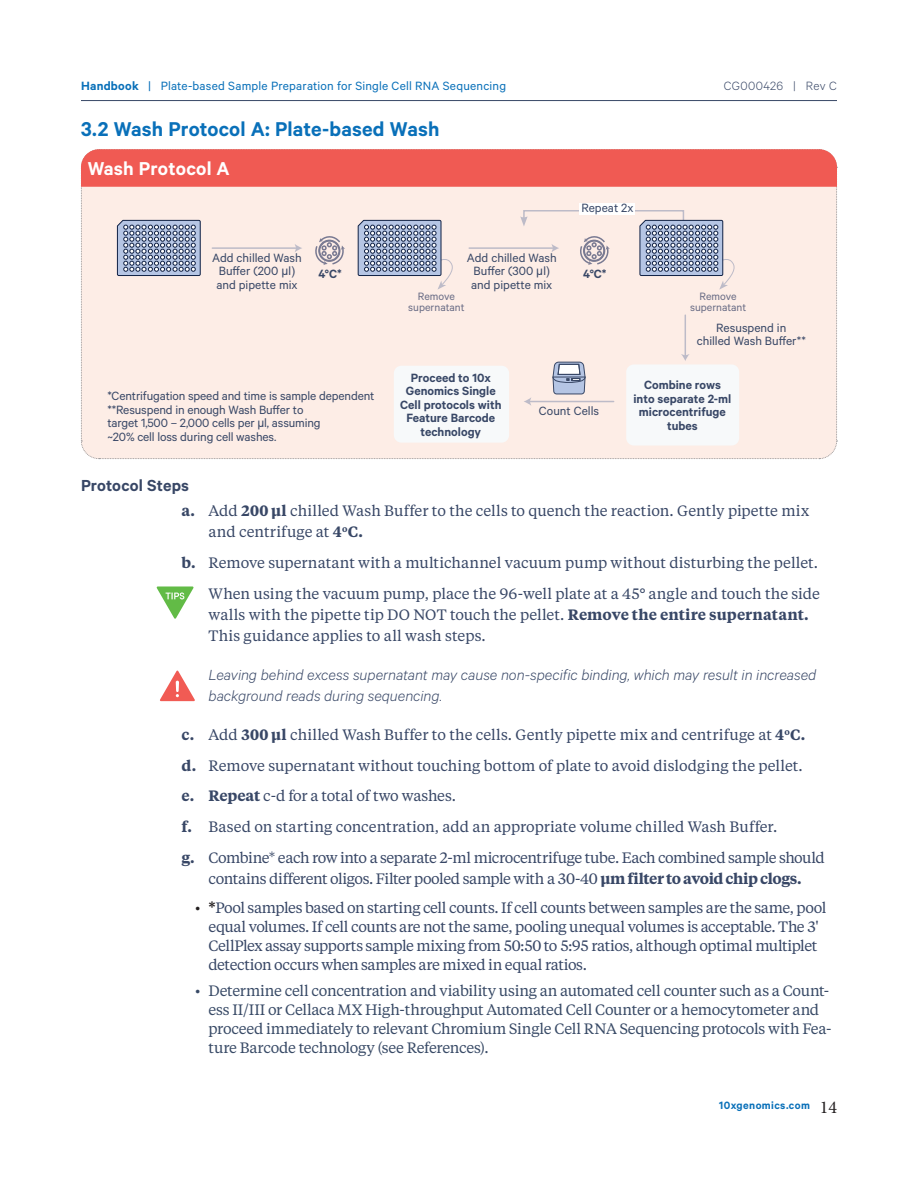
<style>
.page{position:relative;width:918px;height:1188px;background:#fff}
.page>*{position:absolute;margin:0;border:0;box-sizing:border-box;transform-origin:0 0}
.Section_Header{font:600 22.5px "Calibre";letter-spacing:.005em;color:#0970b9}
.IO_-_header{font:600 21px "Calibre";letter-spacing:.01em;color:#fff}
.Section_Subheader{font:600 18px "Calibre";letter-spacing:.01em;color:#384766}
.t1{font:18px "Minion Pro";color:#231f20}
.Critical_Step{font:italic 300 16.5px/21px "Calibre";letter-spacing:-.005em;color:#384766}
.Body_Copy_2nd_Leve{font:15px/21px "Tiempos Text";letter-spacing:-.01em;color:#384766}
.t2{font:15px/19.2px "Tiempos Text";letter-spacing:-.02em;color:#384a66}
.Body_Copy_2nd_Leve-2{font:15px/21px "Tiempos Text";letter-spacing:-.03em;color:#384766;text-align:center}
.IO_-_instructions{font:13.5px/13.5px "Calibre";letter-spacing:-.01em;color:#384766;text-align:center}
.IO_-_description{font:600 13.5px/13.5px "Calibre";color:#384766;text-align:center}
.t3{font:13.5px "Calibre";letter-spacing:.015em;color:#0970b9}
.t4{font:300 13.5px "Calibre";letter-spacing:.02em;color:#384766}
.IO_-_remove{font:12px/10.5px "Calibre";color:#696c85;text-align:center}
.t5{font:600 12px "Calibre";letter-spacing:.035em;color:#0970b9}
.s1{font-weight:600}
.s2{font-family:"Arial";font-size:12px}
.s3{color:#231f20}
.s4{font-weight:600;color:#231f20}
</style>
<div class="page">
<hr style="left:81px;top:100px;width:756px;height:1px;background:#384766">
<svg style="left:157px;top:586px;width:36px;height:33px"></svg>
<svg style="left:160px;top:671px;width:35px;height:30px"></svg>
<svg style="left:81px;top:149px;width:757px;height:310px;background:#f2d6d2"></svg>
<p class="t3" style="left:81px;top:78px;width:427px"><span class="s1">Handbook</span> | Plate-based Sample Preparation for Single Cell RNA Sequencing</p>
<p class="t4" style="left:724px;top:78px;width:115px">CG000426 | Rev C</p>
<p class="Section_Header" style="left:81px;top:116px;width:360px">3.2 Wash Protocol A: Plate-based Wash</p>
<p class="IO_-_header" style="left:88px;top:156px;width:143px">Wash Protocol A</p>
<p class="IO_-_instructions" style="left:212px;top:250px;width:91px">Add chilled Wash<br>Buffer (200 <span class="s2">μl) </span>and pipette mix</p>
<p class="IO_-_description" style="left:318px;top:266px;width:25px">4°C*</p>
<p class="IO_-_instructions" style="left:107px;top:389px;width:269px;text-align:left">*Centrifugation speed and time is sample dependent **Resuspend in enough Wash Buffer to<br>target 1,500 – 2,000 cells per <span class="s2">μ</span>l, assuming<br>~20% cell loss during cell washes.</p>
<p class="IO_-_instructions" style="left:581px;top:201px;width:54px">Repeat 2x</p>
<p class="IO_-_instructions" style="left:467px;top:250px;width:91px">Add chilled Wash<br>Buffer (300 <span class="s2">μl) </span>and pipette mix</p>
<p class="IO_-_description" style="left:583px;top:266px;width:25px">4°C*</p>
<p class="IO_-_remove" style="left:408px;top:291px;width:58px">Remove supernatant</p>
<p class="IO_-_remove" style="left:690px;top:291px;width:58px">Remove supernatant</p>
<p class="IO_-_description" style="left:400px;top:370px;width:103px">Proceed to 10x<br>Genomics Single<br>Cell protocols with<br>Feature Barcode technology</p>
<p class="IO_-_instructions" style="left:539px;top:404px;width:62px">Count Cells</p>
<p class="IO_-_instructions" style="left:697px;top:320px;width:111px">Resuspend in<br>chilled Wash Buffer**</p>
<p class="IO_-_description" style="left:634px;top:378px;width:99px">Combine rows into separate 2-ml microcentrifuge tubes</p>
<p class="Section_Subheader" style="left:81px;top:475px;width:110px">Protocol Steps</p>
<p class="Body_Copy_2nd_Leve" style="left:209px;top:500px;width:602px;text-indent:-27px"><span class="s1">a.</span> Add <span class="s1">200 μl</span> chilled Wash Buffer to the cells to quench the reaction. Gently pipette mix and centrifuge at <span class="s1">4</span><sup>o</sup><span class="s1">C.</span></p>
<p class="Body_Copy_2nd_Leve" style="left:182px;top:552px;width:638px"><span class="s1">b.</span> Remove supernatant with a multichannel vacuum pump without disturbing the pellet.</p>
<p class="Body_Copy_2nd_Leve" style="left:209px;top:582px;width:613px">When using the vacuum pump, place the 96-well plate at a 45<span class="s1">°</span> angle and touch the side walls with the pipette tip DO NOT touch the pellet. <span class="s1">Remove the entire supernatant.<br></span>This guidance applies to all wash steps.</p>
<p class="Critical_Step" style="left:209px;top:664px;width:609px">Leaving behind excess supernatant may cause non-specific binding, which may result in increased background reads during sequencing.</p>
<p class="Body_Copy_2nd_Leve" style="left:182px;top:723px;width:625px"><span class="s1">c.</span> Add <span class="s1">300 μl</span> chilled Wash Buffer to the cells. Gently pipette mix and centrifuge at <span class="s1">4</span><sup>o</sup><span class="s1">C.</span></p>
<p class="Body_Copy_2nd_Leve" style="left:182px;top:754px;width:623px"><span class="s1">d.</span> Remove supernatant without touching bottom of plate to avoid dislodging the pellet.</p>
<p class="Body_Copy_2nd_Leve" style="left:182px;top:785px;width:276px"><span class="s1">e. Repeat</span> c-d for a total of two washes.</p>
<p class="Body_Copy_2nd_Leve" style="left:182px;top:816px;width:598px"><span class="s1">f.</span> Based on starting concentration, add an appropriate volume chilled Wash Buffer.</p>
<p class="Body_Copy_2nd_Leve-2" style="left:182px;top:846px;width:645px"><span class="s1">g.</span> Combine* each row into a separate 2-ml microcentrifuge tube. Each combined sample should contains different oligos. Filter pooled sample with a 30-40 <span class="s1">µm filter to avoid chip clogs.</span></p>
<p class="Body_Copy_2nd_Leve" style="left:209px;top:897px;width:619px;line-height:19.2px;text-indent:-14px"><span class="s3">•</span> <span class="s4">*</span>Pool samples based on starting cell counts. If cell counts between samples are the same, pool equal volumes. If cell counts are not the same, pooling unequal volumes is acceptable. The 3' CellPlex assay supports sample mixing from 50:50 to 5:95 ratios, although optimal multiplet detection occurs when samples are mixed in equal ratios.</p>
<p class="t2" style="left:209px;top:980px;width:624px;text-indent:-14px">• Determine cell concentration and viability using an automated cell counter such as a Count&shy;ess II/III or Cellaca MX High-throughput Automated Cell Counter or a hemocytometer and proceed immediately to relevant Chromium Single Cell RNA Sequencing protocols with Fea&shy;ture Barcode technology (see References).</p>
<p class="t5" style="left:719px;top:1098px;width:92px">10xgenomics.com</p>
<p class="t1" style="left:820px;top:1095px;width:19px">14</p>
</div>
